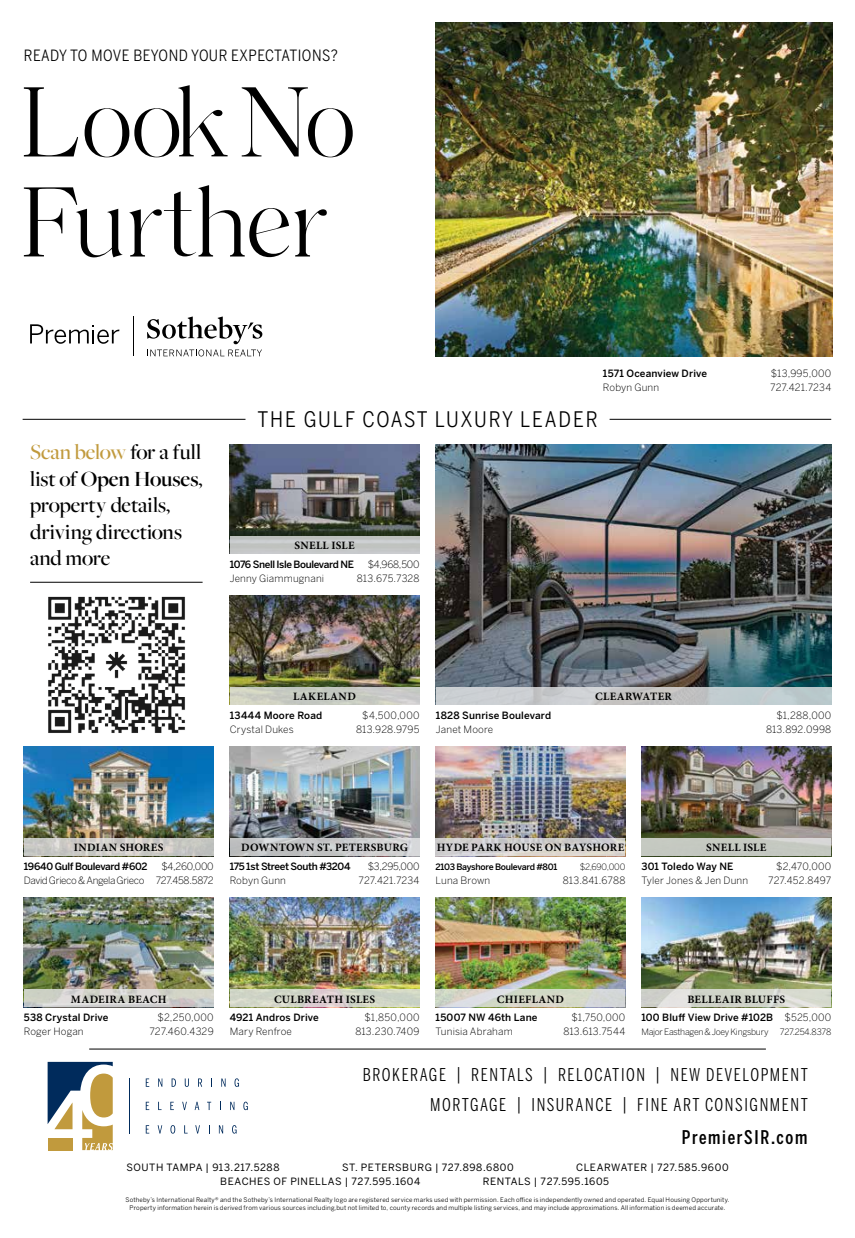
<style>
.page{position:relative;width:855px;height:1238px;background:#fff}
.page>*{position:absolute;margin:0;border:0;box-sizing:border-box;transform-origin:0 0}
.t1{font:87.5px/100px "Premier Display";letter-spacing:.015em;color:#000}
.t2{font:500 22.5px/26.5px "Freight Big Pro";color:#000}
.t3{font:21.25px "Benton Sans Cond";letter-spacing:.09em;color:#000}
.t4{font:500 18.75px "Benton Sans Comp";letter-spacing:.09em;color:#000}
.t5{font:17.5px/30px "Benton Sans Comp";letter-spacing:.09em;color:#000;text-align:right}
.t6{font:15.38px "Benton Sans Cond";letter-spacing:.03em;color:#000}
.t7{font:700 11.25px "Minion Pro";letter-spacing:.025em;color:#000}
.t8{font:700 11.25px "Minion Pro";letter-spacing:.005em;color:#000}
.t9{font:300 10px "Benton Sans";letter-spacing:.015em;color:#000}
.t10{font:500 10px "Benton Sans";letter-spacing:.005em;color:#000}
.t11{font:10px "Benton Sans";letter-spacing:.055em;color:#000}
.t12{font:500 10px "Benton Sans";letter-spacing:-.04em;color:#000}
.t13{font:300 10px/13.8px "Benton Sans";letter-spacing:-.035em;color:#000;text-align:right}
.t14{font:300 8.75px "Benton Sans";letter-spacing:-.03em;color:#000}
.t15{font:500 8.75px "Benton Sans";letter-spacing:-.035em;color:#000}
.t16{font:6.25px/7.5px "Benton Sans";letter-spacing:.025em;color:#000;text-align:center}
.s1{color:#c19a3d}
.s2{font-weight:600}
.s3{font-weight:300}
</style>
<div class="page">
<hr style="left:89px;top:1048px;width:677px;height:1px;background:#000">
<svg style="left:146px;top:1078px;width:3px;height:8px"></svg>
<svg style="left:158px;top:1078px;width:4px;height:8px"></svg>
<svg style="left:172px;top:1078px;width:4px;height:8px"></svg>
<svg style="left:185px;top:1078px;width:4px;height:8px"></svg>
<svg style="left:198px;top:1078px;width:4px;height:8px"></svg>
<svg style="left:221px;top:1078px;width:5px;height:8px"></svg>
<svg style="left:235px;top:1078px;width:4px;height:8px"></svg>
<svg style="left:146px;top:1101px;width:3px;height:9px"></svg>
<svg style="left:158px;top:1101px;width:4px;height:9px"></svg>
<svg style="left:170px;top:1101px;width:4px;height:9px"></svg>
<svg style="left:182px;top:1101px;width:5px;height:9px"></svg>
<svg style="left:195px;top:1101px;width:4px;height:9px"></svg>
<svg style="left:207px;top:1101px;width:4px;height:9px"></svg>
<svg style="left:230px;top:1101px;width:4px;height:9px"></svg>
<svg style="left:243px;top:1101px;width:5px;height:9px"></svg>
<svg style="left:146px;top:1125px;width:3px;height:8px"></svg>
<svg style="left:158px;top:1125px;width:4px;height:8px"></svg>
<svg style="left:170px;top:1125px;width:5px;height:8px"></svg>
<svg style="left:184px;top:1125px;width:4px;height:8px"></svg>
<svg style="left:195px;top:1125px;width:5px;height:8px"></svg>
<svg style="left:219px;top:1125px;width:4px;height:8px"></svg>
<svg style="left:232px;top:1125px;width:5px;height:8px"></svg>
<hr style="left:129px;top:1078px;width:1px;height:55px;background:#002b5c">
<svg style="left:48px;top:1061px;width:65px;height:89px"></svg>
<svg style="left:30px;top:324px;width:89px;height:20px"></svg>
<hr style="left:133px;top:316px;width:1px;height:40px;background:#000">
<svg style="left:147px;top:316px;width:115px;height:40px"></svg>
<hr style="left:23px;top:419px;width:223px;height:1px;background:#000">
<hr style="left:610px;top:419px;width:221px;height:1px;background:#000">
<img style="left:230px;top:444px;width:190px;height:92px">
<div style="left:230px;top:536px;width:190px;height:18px;background:linear-gradient(to right,#c4c6c6,#c5c7c7)"></div>
<img style="left:230px;top:595px;width:190px;height:92px">
<svg style="left:230px;top:687px;width:190px;height:18px;background:#c9cbc3"></svg>
<img style="left:436px;top:444px;width:395px;height:243px">
<svg style="left:436px;top:687px;width:395px;height:18px;background:#c4c9cc"></svg>
<img style="left:24px;top:746px;width:190px;height:92px">
<svg style="left:24px;top:838px;width:190px;height:18px;background:#cbcac5"></svg>
<img style="left:230px;top:746px;width:190px;height:92px">
<svg style="left:230px;top:838px;width:190px;height:18px;background:#c8c9ca"></svg>
<img style="left:436px;top:746px;width:189px;height:92px">
<svg style="left:436px;top:838px;width:189px;height:18px;background:#d3d1cf"></svg>
<img style="left:641px;top:746px;width:190px;height:92px">
<svg style="left:641px;top:838px;width:190px;height:18px;background:#c6c9c2"></svg>
<img style="left:24px;top:897px;width:190px;height:92px">
<svg style="left:24px;top:989px;width:190px;height:18px;background:#d3d3ce"></svg>
<img style="left:230px;top:897px;width:190px;height:92px">
<svg style="left:230px;top:989px;width:190px;height:18px;background:#d2d4c8"></svg>
<img style="left:436px;top:897px;width:189px;height:92px">
<svg style="left:436px;top:989px;width:189px;height:18px;background:#d5d8ce"></svg>
<img style="left:641px;top:897px;width:190px;height:92px">
<svg style="left:641px;top:989px;width:190px;height:18px;background:#d5d7cf"></svg>
<img style="left:436px;top:22px;width:396px;height:334px">
<hr style="left:30px;top:582px;width:173px;height:1px;background:#000">
<img style="left:48px;top:596px;width:137px;height:137px">
<h3 class="t6" style="left:24px;top:47px;width:316px">READY TO MOVE BEYOND YOUR EXPECTATIONS?</h3>
<h1 class="t1" style="left:24px;top:75px;width:332px">Look No<br>Further</h1>
<h3 class="t10" style="left:603px;top:367px;width:106px">1571 Oceanview Drive</h3>
<h3 class="t9" style="left:771px;top:367px;width:62px">$13,995,000</h3>
<h3 class="t9" style="left:603px;top:381px;width:58px">Robyn Gunn</h3>
<h3 class="t9" style="left:770px;top:381px;width:63px">727.421.7234</h3>
<h2 class="t2" style="left:30px;top:438px;width:174px"><span class="s1">Scan below</span> for a full list of <span class="s2">Open Houses</span>, property details, driving directions and more</h2>
<h3 class="t3" style="left:257px;top:407px;width:342px">THE GULF COAST LUXURY LEADER</h3>
<h3 class="t7" style="left:295px;top:537px;width:62px">SNELL ISLE</h3>
<h3 class="t12" style="left:230px;top:558px;width:126px">1076 Snell Isle Boulevard NE</h3>
<h3 class="t9" style="left:368px;top:558px;width:53px">$4,968,500</h3>
<h3 class="t9" style="left:230px;top:572px;width:96px">Jenny Giammugnani</h3>
<h3 class="t9" style="left:357px;top:572px;width:64px">813.675.7328</h3>
<h3 class="t7" style="left:293px;top:688px;width:64px">LAKELAND</h3>
<h3 class="t10" style="left:230px;top:709px;width:94px">13444 Moore Road</h3>
<h3 class="t9" style="left:362px;top:709px;width:59px">$4,500,000</h3>
<h3 class="t9" style="left:230px;top:723px;width:66px">Crystal Dukes</h3>
<h3 class="t9" style="left:356px;top:723px;width:65px">813.928.9795</h3>
<h3 class="t7" style="left:595px;top:688px;width:78px">CLEARWATER</h3>
<h3 class="t10" style="left:436px;top:709px;width:117px">1828 Sunrise Boulevard</h3>
<h3 class="t9" style="left:776px;top:709px;width:56px">$1,288,000</h3>
<h3 class="t9" style="left:436px;top:723px;width:59px">Janet Moore</h3>
<h3 class="t9" style="left:766px;top:723px;width:67px">813.892.0998</h3>
<h3 class="t7" style="left:74px;top:840px;width:91px">INDIAN SHORES</h3>
<h3 class="t7" style="left:241px;top:840px;width:168px">DOWNTOWN ST. PETERSBURG</h3>
<h3 class="t8" style="left:437px;top:840px;width:189px">HYDE PARK HOUSE ON BAYSHORE</h3>
<h3 class="t7" style="left:706px;top:840px;width:62px">SNELL ISLE</h3>
<h3 class="t13" style="left:24px;top:859px;width:191px">$4,260,000<br>David Grieco &amp; Angela Grieco 727.458.5872</h3>
<h3 class="t12" style="left:24px;top:860px;width:125px">19640 Gulf Boulevard #602</h3>
<h3 class="t12" style="left:230px;top:860px;width:122px">175 1st Street South #3204</h3>
<h3 class="t9" style="left:368px;top:860px;width:53px">$3,295,000</h3>
<h3 class="t9" style="left:230px;top:874px;width:58px">Robyn Gunn</h3>
<h3 class="t9" style="left:359px;top:874px;width:63px">727.421.7234</h3>
<h3 class="t15" style="left:436px;top:861px;width:123px">2103 Bayshore Boulevard #801</h3>
<h3 class="t14" style="left:580px;top:861px;width:47px">$2,690,000</h3>
<h3 class="t9" style="left:436px;top:874px;width:56px">Luna Brown</h3>
<h3 class="t9" style="left:563px;top:874px;width:64px">813.841.6788</h3>
<h3 class="t10" style="left:641px;top:860px;width:94px">301 Toledo Way NE</h3>
<h3 class="t9" style="left:776px;top:860px;width:56px">$2,470,000</h3>
<h3 class="t9" style="left:641px;top:874px;width:108px">Tyler Jones &amp; Jen Dunn</h3>
<h3 class="t9" style="left:768px;top:874px;width:64px">727.452.8497</h3>
<h3 class="t7" style="left:71px;top:991px;width:97px">MADEIRA BEACH</h3>
<h3 class="t10" style="left:24px;top:1011px;width:86px">538 Crystal Drive</h3>
<h3 class="t9" style="left:158px;top:1011px;width:58px">$2,250,000</h3>
<h3 class="t9" style="left:24px;top:1025px;width:61px">Roger Hogan</h3>
<h3 class="t9" style="left:149px;top:1025px;width:66px">727.460.4329</h3>
<h3 class="t7" style="left:274px;top:991px;width:103px">CULBREATH ISLES</h3>
<h3 class="t10" style="left:230px;top:1011px;width:91px">4921 Andros Drive</h3>
<h3 class="t9" style="left:365px;top:1011px;width:56px">$1,850,000</h3>
<h3 class="t9" style="left:230px;top:1025px;width:64px">Mary Renfroe</h3>
<h3 class="t9" style="left:355px;top:1025px;width:66px">813.230.7409</h3>
<h3 class="t7" style="left:497px;top:991px;width:69px">CHIEFLAND</h3>
<h3 class="t10" style="left:436px;top:1011px;width:103px">15007 NW 46th Lane</h3>
<h3 class="t9" style="left:572px;top:1011px;width:55px">$1,750,000</h3>
<h3 class="t9" style="left:436px;top:1025px;width:79px">Tunisia Abraham</h3>
<h3 class="t9" style="left:563px;top:1025px;width:64px">813.613.7544</h3>
<h3 class="t7" style="left:687px;top:991px;width:99px">BELLEAIR BLUFFS</h3>
<h3 class="t10" style="left:641px;top:1011px;width:191px">100 Bluff View Drive #102B <span class="s3">$525,000</span></h3>
<h3 class="t14" style="left:641px;top:1026px;width:129px">Major Easthagen &amp; Joey Kingsbury</h3>
<h3 class="t14" style="left:780px;top:1026px;width:53px">727.254.8378</h3>
<h3 class="t5" style="left:363px;top:1059px;width:447px">BROKERAGE | RENTALS | RELOCATION | NEW DEVELOPMENT<br>MORTGAGE | INSURANCE | FINE ART CONSIGNMENT</h3>
<h3 class="t4" style="left:682px;top:1126px;width:127px">PremierSIR.com</h3>
<h3 class="t11" style="left:126px;top:1160px;width:155px">SOUTH TAMPA | 913.217.5288</h3>
<h3 class="t11" style="left:342px;top:1160px;width:173px">ST. PETERSBURG | 727.898.6800</h3>
<h3 class="t11" style="left:576px;top:1160px;width:154px">CLEARWATER | 727.585.9600</h3>
<h3 class="t11" style="left:220px;top:1175px;width:202px">BEACHES OF PINELLAS | 727.595.1604</h3>
<h3 class="t11" style="left:483px;top:1175px;width:128px">RENTALS | 727.595.1605</h3>
<p class="t16" style="left:126px;top:1195px;width:606px">Sotheby’s International Realty® and the Sotheby’s International Realty logo are registered service marks used with permission. Each office is independently owned and operated. Equal Housing Opportunity.<br>Property information herein is derived from various sources including,but not limited to, county records and multiple listing services, and may include approximations. All information is deemed accurate.</p>
</div>
